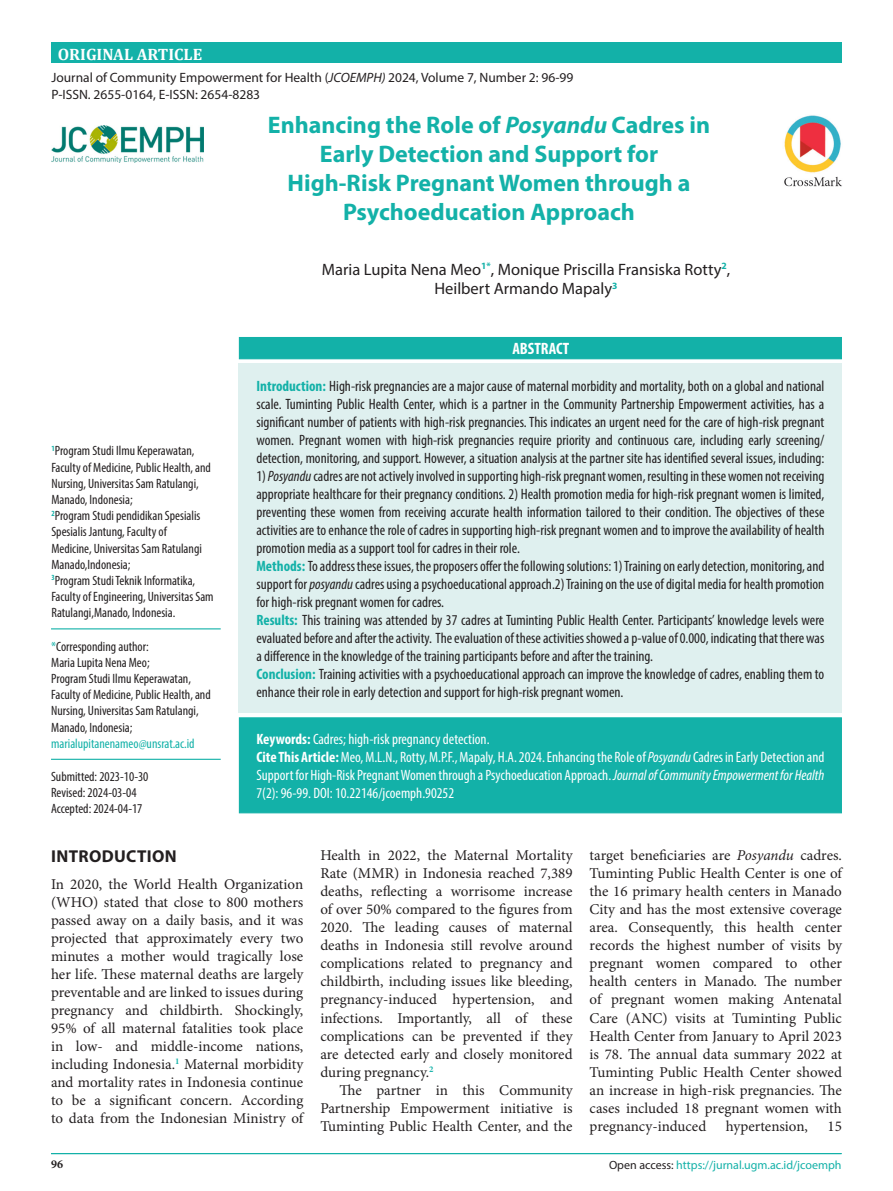
<style>
.page{position:relative;width:893px;height:1191px;background:#fff}
.page>*{position:absolute;margin:0;border:0;box-sizing:border-box;transform-origin:0 0}
.Judul_Naskah{font:700 24px/28.8px "Myriad Pro";color:#13b1a8;text-align:center}
.Judul{font:700 17.25px "Myriad Pro";letter-spacing:.02em;color:#231f20}
.Author{font:16.5px "Myriad Pro";color:#231f20}
.t1{font:700 16.5px "Cambria";color:#fff}
.Default{font:700 condensed 16.5px "Myriad Pro";color:#fff}
.Abstrak{font:condensed 15px/18px "Myriad Pro";color:#231f20;text-align:justify}
.t2{font:15px/18px "Minion Pro";color:#231f20;text-align:justify}
.Keywords{font:condensed 15px/18px "Myriad Pro";color:#fff;text-align:justify}
.Afiliasi{font:condensed 13.5px/16.2px "Myriad Pro";color:#231f20}
.t3{font:13.5px "Myriad Pro";color:#231f20}
.Afiliasi-2{font:condensed 13.5px "Myriad Pro";color:#13b1a8}
.t4{font:italic 12px "Myriad Pro";color:#231f20}
.judul{font:12px "Myriad Pro";color:#13b1a8}
.judul-2{font:700 12px "Minion Pro";color:#231f20}
.s1{font-style:italic}
.s2{color:#13b1a8}
.s3{font-weight:700;color:#13b1a8}
.s4{font-weight:700}
.s5{font-style:normal}
.s6{font-style:normal;color:#13b1a8}
.s7{color:#231f20}
</style>
<div class="page">
<div style="left:51px;top:43px;width:790px;height:20px;background:#13b1a8"></div>
<div style="left:239px;top:337px;width:603px;height:22px;background:#13b1a8"></div>
<div style="left:239px;top:363px;width:603px;height:350px;background:#dff0ef"></div>
<div style="left:239px;top:717px;width:603px;height:96px;background:#13b1a8;border:1px solid #13b1a8"></div>
<img style="left:784px;top:115px;width:58px;height:72px">
<hr style="left:51px;top:628px;width:170px;height:1px;background:#13b1a8">
<hr style="left:51px;top:758px;width:170px;height:2px;background:#13b1a8">
<hr style="left:51px;top:1153px;width:790px;height:1px;background:#13b1a8">
<img style="left:51px;top:125px;width:153px;height:38px">
<p class="t1" style="left:58px;top:43px;width:146px">ORIGINAL ARTICLE</p>
<p class="t3" style="left:51px;top:70px;width:523px">Journal of Community Empowerment for Health (<span class="s1">JCOEMPH)</span> 2024, Volume 7, Number 2: 96-99</p>
<p class="t3" style="left:51px;top:86px;width:210px">P-ISSN. 2655-0164, E-ISSN: 2654-8283</p>
<p class="Judul_Naskah" style="left:268px;top:110px;width:444px">Enhancing the Role of <span class="s1">Posyandu</span> Cadres in</p>
<p class="Judul_Naskah" style="left:320px;top:139px;width:340px">Early Detection and Support for</p>
<p class="Judul_Naskah" style="left:288px;top:168px;width:404px">High-Risk Pregnant Women through a<br>Psychoeducation Approach</p>
<p class="Author" style="left:322px;top:259px;width:410px">Maria Lupita Nena Meo<sup>1*</sup>, Monique Priscilla Fransiska Rotty<sup>2</sup>,</p>
<p class="Author" style="left:434px;top:279px;width:185px">Heilbert Armando Mapaly<sup>3</sup></p>
<p class="Afiliasi" style="left:51px;top:442px;width:161px"><sup>1</sup>Program Studi Ilmu Keperawatan, Faculty of Medicine, Public Health, and Nursing, Universitas Sam Ratulangi, Manado, Indonesia;</p>
<p class="Afiliasi" style="left:51px;top:507px;width:152px"><sup>2</sup>Program Studi pendidikan Spesialis<br>Spesialis Jantung, Faculty of<br>Medicine, Universitas Sam Ratulangi<br>Manado,Indonesia;</p>
<p class="Afiliasi" style="left:51px;top:572px;width:164px"><sup>3</sup>Program Studi Teknik Informatika,<br>Faculty of Engineering, Universitas Sam<br>Ratulangi,Manado, Indonesia.</p>
<p class="Afiliasi" style="left:51px;top:638px;width:99px"><span class="s2">*</span>Corresponding author:</p>
<p class="Afiliasi" style="left:51px;top:654px;width:100px">Maria Lupita Nena Meo;</p>
<p class="Afiliasi" style="left:51px;top:670px;width:161px">Program Studi Ilmu Keperawatan,<br>Faculty of Medicine, Public Health, and<br>Nursing, Universitas Sam Ratulangi,<br>Manado, Indonesia;</p>
<p class="Afiliasi-2" style="left:51px;top:735px;width:145px">marialupitanenameo@unsrat.ac.id</p>
<p class="Afiliasi" style="left:51px;top:768px;width:99px">Submitted: 2023-10-30</p>
<p class="Afiliasi" style="left:51px;top:784px;width:87px">Revised: 2024-03-04</p>
<p class="Afiliasi" style="left:51px;top:800px;width:93px">Accepted: 2024-04-17</p>
<p class="Default" style="left:512px;top:338px;width:58px">ABSTRACT</p>
<p class="Abstrak" style="left:256px;top:377px;width:569px"><span class="s3">Introduction:</span> High-risk pregnancies are a major cause of maternal morbidity and mortality, both on a global and national scale. Tuminting Public Health Center, which is a partner in the Community Partnership Empowerment activities, has a significant number of patients with high-risk pregnancies. This indicates an urgent need for the care of high-risk pregnant women. Pregnant women with high-risk pregnancies require priority and continuous care, including early screening/ detection, monitoring, and support. However, a situation analysis at the partner site has identified several issues, including:</p>
<p class="Abstrak" style="left:256px;top:467px;width:569px">1) <span class="s1">Posyandu</span> cadres are not actively involved in supporting high-risk pregnant women, resulting in these women not receiving appropriate healthcare for their pregnancy conditions. 2) Health promotion media for high-risk pregnant women is limited, preventing these women from receiving accurate health information tailored to their condition. The objectives of these activities are to enhance the role of cadres in supporting high-risk pregnant women and to improve the availability of health promotion media as a support tool for cadres in their role.</p>
<p class="Abstrak" style="left:256px;top:557px;width:569px"><span class="s3">Methods:</span> To address these issues, the proposers offer the following solutions: 1) Training on early detection, monitoring, and support for <span class="s1">posyandu</span> cadres using a psychoeducational approach.2) Training on the use of digital media for health promotion for high-risk pregnant women for cadres.</p>
<p class="Abstrak" style="left:256px;top:611px;width:569px"><span class="s3">Results:</span> This training was attended by 37 cadres at Tuminting Public Health Center. Participants’ knowledge levels were evaluated before and after the activity. The evaluation of these activities showed a p-value of 0.000, indicating that there was a difference in the knowledge of the training participants before and after the training.</p>
<p class="Abstrak" style="left:256px;top:665px;width:569px"><span class="s3">Conclusion:</span> Training activities with a psychoeducational approach can improve the knowledge of cadres, enabling them to enhance their role in early detection and support for high-risk pregnant women.</p>
<p class="Keywords" style="left:256px;top:730px;width:235px"><span class="s4">Keywords:</span> Cadres; high-risk pregnancy detection.</p>
<p class="Keywords" style="left:256px;top:748px;width:569px"><span class="s4">Cite This Article:</span> Meo, M.L.N., Rotty, M.P.F., Mapaly, H.A. 2024. Enhancing the Role of <span class="s1">Posyandu</span> Cadres in Early Detection and Support for High-Risk Pregnant Women through a Psychoeducation Approach. <span class="s1">Journal of Community Empowerment for Health </span>7(2): 96-99. DOI: 10.22146/jcoemph.90252</p>
<p class="Judul" style="left:51px;top:845px;width:127px">INTRODUCTION</p>
<p class="t2" style="left:51px;top:875px;width:254px">In 2020, the World Health Organization (WHO) stated that close to 800 mothers passed away on a daily basis, and it was projected that approximately every two minutes a mother would tragically lose her life. These maternal deaths are largely preventable and are linked to issues during pregnancy and childbirth. Shockingly, 95% of all maternal fatalities took place in low- and middle-income nations, including Indonesia.<sup>1</sup> Maternal morbidity and mortality rates in Indonesia continue to be a significant concern. According to data from the Indonesian Ministry of</p>
<p class="judul-2" style="left:51px;top:1155px;width:13px">96</p>
<p class="t2" style="left:320px;top:846px;width:254px">Health in 2022, the Maternal Mortality Rate (MMR) in Indonesia reached 7,389 deaths, reflecting a worrisome increase of over 50% compared to the figures from 2020. The leading causes of maternal deaths in Indonesia still revolve around complications related to pregnancy and childbirth, including issues like bleeding, pregnancy-induced hypertension, and infections. Importantly, all of these complications can be prevented if they are detected early and closely monitored during pregnancy.<sup>2</sup></p>
<p class="t2" style="left:320px;top:1080px;width:254px;text-indent:19px">The partner in this Community Partnership Empowerment initiative is Tuminting Public Health Center, and the</p>
<p class="t2" style="left:590px;top:846px;width:254px">target beneficiaries are <span class="s1">Posyandu</span> cadres.<br>Tuminting Public Health Center is one of the 16 primary health centers in Manado City and has the most extensive coverage area. Consequently, this health center records the highest number of visits by pregnant women compared to other health centers in Manado. The number of pregnant women making Antenatal Care (ANC) visits at Tuminting Public Health Center from January to April 2023 is 78. The annual data summary 2022 at Tuminting Public Health Center showed an increase in high-risk pregnancies. The cases included 18 pregnant women with pregnancy-induced</p>
<p class="t2" style="left:726px;top:1116px;width:84px">hypertension,</p>
<p class="t2" style="left:827px;top:1116px;width:16px">15</p>
<p class="t4" style="left:372px;top:1157px;width:471px">Journal of Community Empowerment for Health 2024<span class="s5">; 7(2): 96-99 | doi:</span> <span class="s6">10.22146/jcoemph.90252</span></p>
<p class="judul" style="left:609px;top:1157px;width:234px"><span class="s7">Open access:</span> https://jurnal.ugm.ac.id/jcoemph</p>
</div>
